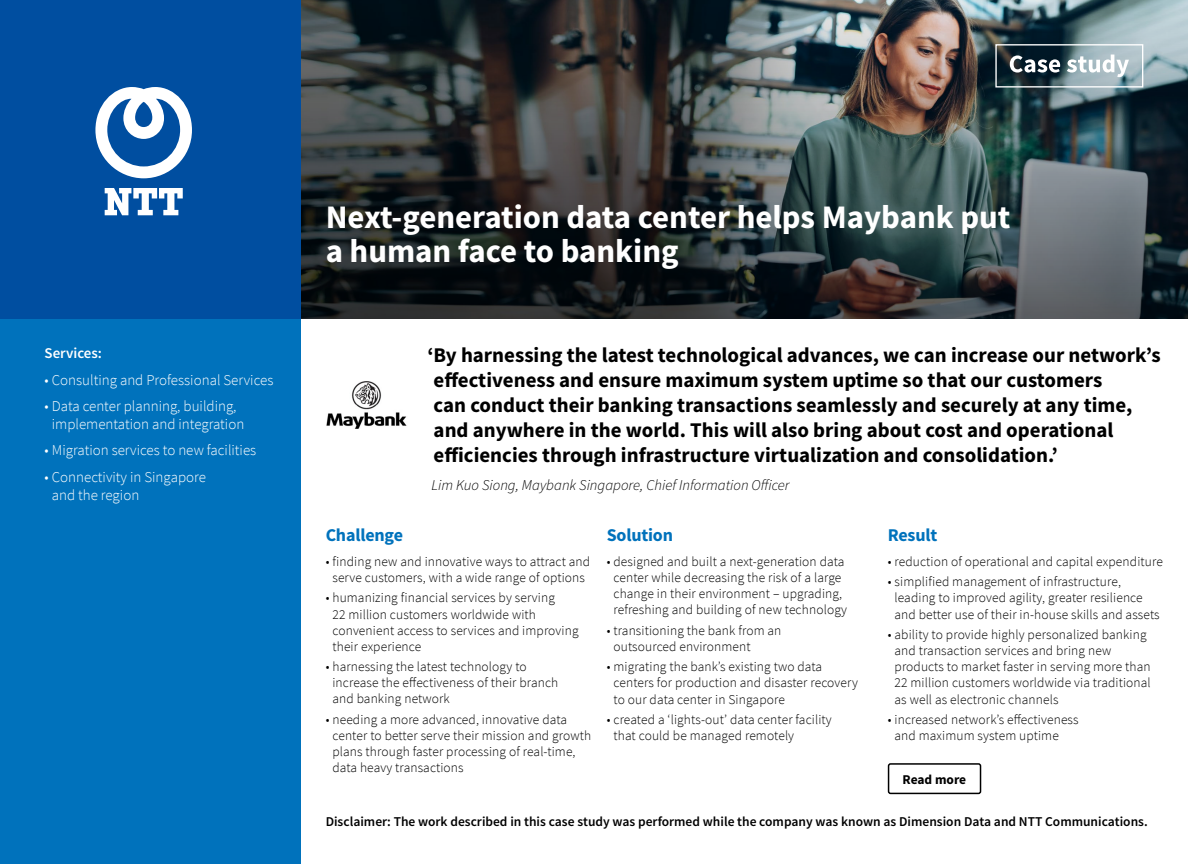
<style>
.page{position:relative;width:1188px;height:864px;background:#fff}
.page>*{position:absolute;margin:0;border:0;box-sizing:border-box;transform-origin:0 0}
.t1{font:700 32.85px/33.5px "Source Sans Pro";color:#fff}
.t2{font:700 20.85px/25px "Source Sans Pro";color:#000}
.t3{font:700 18px "Source Sans Pro";letter-spacing:-.01em;color:#0072bc}
.t4{font:300 15px/18px "Source Sans Pro";color:#fff;text-align:center}
.t5{font:italic 300 15px "Source Sans Pro";color:#000}
.t6{font:600 15px "Source Sans Pro";color:#fff}
.t7{font:300 13.5px/16.2px "Source Sans Pro";letter-spacing:.01em;color:#000}
.t8{font:600 13.5px "Source Sans Pro";color:#000}
.t9{font:700 13.5px "Source Sans Pro";letter-spacing:-.005em;color:#000}
</style>
<div class="page">
<img style="left:300px;top:0;width:888px;height:318px">
<div style="left:0;top:0;width:300px;height:864px;background:#0072bc"></div>
<div style="left:0;top:0;width:300px;height:318px;background:#004ea0"></div>
<div style="left:995px;top:44px;width:148px;height:44px;border:1px solid #fff"></div>
<svg style="left:1010px;top:55px;width:119px;height:22px"></svg>
<div style="left:888px;top:763px;width:93px;height:31px;border:2px solid #000;border-radius:2px"></div>
<svg style="left:105px;top:188px;width:78px;height:27px"></svg>
<svg style="left:95px;top:87px;width:97px;height:91px"></svg>
<img style="left:326px;top:381px;width:81px;height:48px">
<p class="t6" style="left:45px;top:344px;width:59px">Services:</p>
<p class="t4" style="left:45px;top:371px;width:230px">• Consulting and Professional Services</p>
<p class="t4" style="left:45px;top:397px;width:201px">• Data center planning, building, implementation and integration</p>
<p class="t4" style="left:45px;top:441px;width:213px">• Migration services to new facilities</p>
<p class="t4" style="left:52px;top:468px;width:156px;text-align:left;text-indent:-7px">• Connectivity in Singapore and the region</p>
<h1 class="t1" style="left:326px;top:200px;width:686px">Next-generation data center helps Maybank put a human face to banking</h1>
<p class="t2" style="left:434px;top:342px;width:729px;text-indent:-6px">‘By harnessing the latest technological advances, we can increase our network’s effectiveness and ensure maximum system uptime so that our customers<br>can conduct their banking transactions seamlessly and securely at any time, and anywhere in the world. This will also bring about cost and operational efficiencies through infrastructure virtualization and consolidation.’</p>
<p class="t5" style="left:432px;top:476px;width:360px">Lim Kuo Siong, Maybank Singapore, Chief Information Officer</p>
<h3 class="t3" style="left:326px;top:523px;width:79px">Challenge</h3>
<p class="t7" style="left:326px;top:553px;width:266px;text-align:center">• finding new and innovative ways to attract and serve customers, with a wide range of options</p>
<p class="t7" style="left:332px;top:590px;width:248px;text-indent:-7px">• humanizing financial services by serving<br>22 million customers worldwide with convenient access to services and improving their experience</p>
<p class="t7" style="left:332px;top:659px;width:227px;text-indent:-7px">• harnessing the latest technology to increase the effectiveness of their branch and banking network</p>
<p class="t7" style="left:332px;top:711px;width:260px;text-indent:-7px">• needing a more advanced, innovative data center to better serve their mission and growth plans through faster processing of real-time, data heavy transactions</p>
<h3 class="t3" style="left:607px;top:523px;width:68px">Solution</h3>
<p class="t7" style="left:607px;top:553px;width:242px;text-align:center">• designed and built a next-generation data center while decreasing the risk of a large change in their environment – upgrading, refreshing and building of new technology</p>
<p class="t7" style="left:613px;top:622px;width:169px;text-indent:-7px">• transitioning the bank from an outsourced environment</p>
<p class="t7" style="left:613px;top:659px;width:246px;text-indent:-7px">• migrating the bank’s existing two data centers for production and disaster recovery to our data center in Singapore</p>
<p class="t7" style="left:613px;top:711px;width:220px;text-indent:-7px">• created a ‘lights-out’ data center facility that could be managed remotely</p>
<h3 class="t3" style="left:888px;top:523px;width:51px">Result</h3>
<p class="t7" style="left:888px;top:553px;width:277px">• reduction of operational and capital expenditure</p>
<p class="t7" style="left:895px;top:574px;width:267px;text-indent:-7px">• simplified management of infrastructure, leading to improved agility, greater resilience and better use of their in-house skills and assets</p>
<p class="t7" style="left:895px;top:626px;width:258px;text-indent:-7px">• ability to provide highly personalized banking and transaction services and bring new products to market faster in serving more than 22 million customers worldwide via traditional as well as electronic channels</p>
<p class="t7" style="left:895px;top:711px;width:186px;text-indent:-7px">• increased network’s effectiveness and maximum system uptime</p>
<p class="t9" style="left:903px;top:770px;width:65px">Read more</p>
<p class="t8" style="left:326px;top:813px;width:824px">Disclaimer: The work described in this case study was performed while the company was known as Dimension Data and NTT Communications.</p>
</div>
